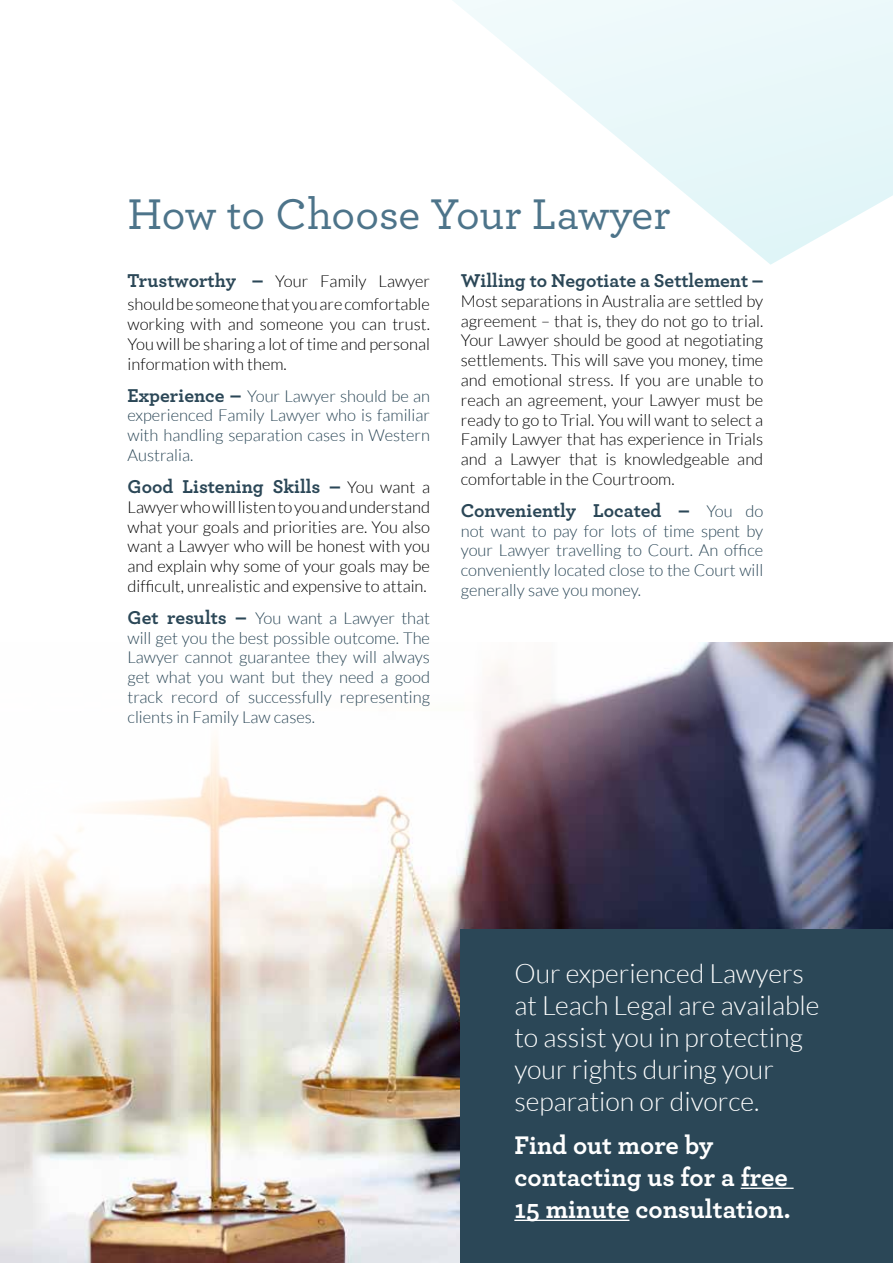
<style>
.page{position:relative;width:893px;height:1263px;background:#fff}
.page>*{position:absolute;margin:0;border:0;box-sizing:border-box;transform-origin:0 0}
.t1{font:500 45px "Archer";letter-spacing:-.005em;color:#4d748a}
.t2{font:300 26.7px/32.1px "Lato";color:#fff}
.t3{font:700 26.7px/32.1px "Archer";color:#fff}
.t4{font:700 19.5px "Archer";color:#2b4757}
.t5{font:300 16.5px/19.8px "Lato";color:#000;text-align:justify}
.t6{font:300 16.5px/19.8px "Lato";color:#2b4757;text-align:justify}
.s1{font-family:"Archer";font-weight:700;font-size:19.5px;color:#2b4757}
.s2{font-family:"Archer";font-weight:700;font-size:19.5px}
.s3{font-family:"Lato";font-weight:300;font-size:16.5px;color:#000}
.s4{font-family:"Lato";font-weight:300;font-size:16.5px}
</style>
<div class="page">
<img style="left:0;top:642px;width:893px;height:621px">
<div style="left:461px;top:930px;width:432px;height:333px;background:#2b4757"></div>
<svg style="left:453px;top:0;width:440px;height:265px;fill:#edf9fb"></svg>
<hr style="left:741px;top:1187px;width:53px;height:2px;background:#fff">
<hr style="left:514px;top:1219px;width:115px;height:2px;background:#fff">
<h1 class="t1" style="left:128px;top:182px;width:544px">How to Choose Your Lawyer</h1>
<p class="t5" style="left:128px;top:269px;width:304px;line-height:23.4px"><span class="s1">Trustworthy –</span> Your Family Lawyer should be someone that you are comfortable</p>
<p class="t5" style="left:128px;top:314px;width:304px">working with and someone you can trust.<br>You will be sharing a lot of time and personal information with them.</p>
<p class="t6" style="left:128px;top:386px;width:304px"><span class="s2">Experience –</span> Your Lawyer should be an experienced Family Lawyer who is familiar with handling separation cases in Western Australia.</p>
<p class="t4" style="left:128px;top:471px;width:304px">Good Listening Skills – <span class="s3">You want a</span></p>
<p class="t5" style="left:128px;top:497px;width:304px">Lawyer who will listen to you and understand what your goals and priorities are. You also want a Lawyer who will be honest with you and explain why some of your goals may be difficult, unrealistic and expensive to attain.</p>
<p class="t6" style="left:128px;top:608px;width:304px"><span class="s2">Get results –</span> You want a Lawyer that will get you the best possible outcome. The Lawyer cannot guarantee they will always get what you want but they need a good track record of successfully representing clients in Family Law cases.</p>
<p class="t4" style="left:461px;top:265px;width:304px">Willing to Negotiate a Settlement –</p>
<p class="t5" style="left:461px;top:291px;width:304px">Most separations in Australia are settled by agreement – that is, they do not go to trial.<br>Your Lawyer should be good at negotiating settlements. This will save you money, time and emotional stress. If you are unable to reach an agreement, your Lawyer must be ready to go to Trial. You will want to select a Family Lawyer that has experience in Trials and a Lawyer that is knowledgeable and comfortable in the Courtroom.</p>
<p class="t4" style="left:461px;top:495px;width:304px">Conveniently Located – <span class="s4">You do</span></p>
<p class="t6" style="left:461px;top:521px;width:304px">not want to pay for lots of time spent by your Lawyer travelling to Court. An office conveniently located close to the Court will generally save you money.</p>
<h2 class="t2" style="left:514px;top:958px;width:307px">Our experienced Lawyers at Leach Legal are available to assist you in protecting your rights during your separation or divorce.</h2>
<h2 class="t3" style="left:514px;top:1127px;width:278px">Find out more by contacting us for a free<br>15 minute consultation.</h2>
</div>
